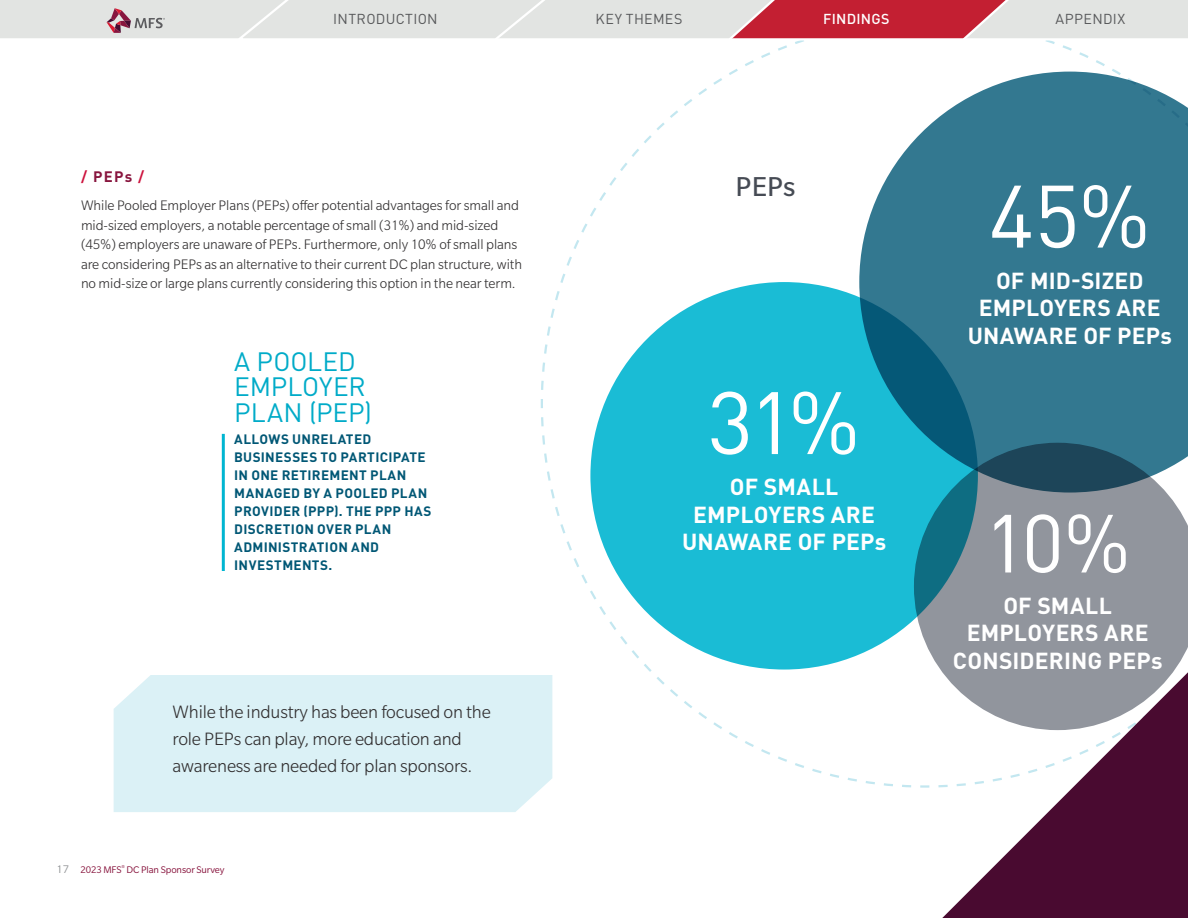
<style>
.page{position:relative;width:1188px;height:918px;background:#fff}
.page>*{position:absolute;margin:0;border:0;box-sizing:border-box;transform-origin:0 0}
.t1{font:87px "DINOT";color:#fff}
.t2{font:81px "DINOT";color:#fff}
.t3{font:29.85px "Slate Std";color:#464b54}
.t4{font:26.25px/25.5px "DINOT";color:#00abc8}
.t5{font:700 22.95px/27.5px "DINOT";letter-spacing:.005em;color:#fff;text-align:center}
.t6{font:300 19.5px/27px "Slate Std";letter-spacing:-.01em;color:#312f30}
.t7{font:300 15px/19.5px "Slate Std";letter-spacing:-.005em;color:#312f30}
.t8{font:700 15px "DINOT";color:#88153e}
.t9{font:14.25px "DINOT";letter-spacing:.025em;color:#57585a}
.t10{font:500 14.25px "DINOT";letter-spacing:.02em;color:#fff}
.t11{font:700 13.5px/18px "DINOT";letter-spacing:.025em;color:#005775}
.t12{font:10.5px "Slate Std";letter-spacing:-.01em;color:#88153e}
.s1{color:#cd123d}
.s2{font-size:12px;color:#939598}
</style>
<div class="page">
<svg style="left:859px;top:72px;width:329px;height:371px;background:#46859a"></svg>
<svg style="left:590px;top:282px;width:388px;height:388px;background:#19b5ce"></svg>
<svg style="left:914px;top:443px;width:274px;height:229px;background:#748e99"></svg>
<div style="left:114px;top:675px;width:438px;height:137px;background:#dbf1f6"></div>
<svg style="left:942px;top:672px;width:246px;height:246px"></svg>
<hr style="left:222px;top:434px;width:3px;height:137px;background:#00b5d1">
<svg style="left:0;top:0;width:1188px;height:43px;background:#dfc4c6"></svg>
<p class="t9" style="left:333px;top:10px;width:106px">INTRODUCTION</p>
<p class="t9" style="left:596px;top:10px;width:88px">KEY THEMES</p>
<p class="t10" style="left:823px;top:10px;width:68px">FINDINGS</p>
<p class="t9" style="left:1056px;top:10px;width:71px">APPENDIX</p>
<p class="t8" style="left:81px;top:166px;width:65px"><span class="s1">/</span> PEPs <span class="s1">/</span></p>
<p class="t7" style="left:81px;top:195px;width:443px">While Pooled Employer Plans (PEPs) offer potential advantages for small and mid-sized employers, a notable percentage of small (31%) and mid-sized (45%) employers are unaware of PEPs. Furthermore, only 10% of small plans are considering PEPs as an alternative to their current DC plan structure, with no mid-size or large plans currently considering this option in the near term.</p>
<h3 class="t4" style="left:234px;top:348px;width:139px">A POOLED<br>EMPLOYER<br>PLAN (PEP)</h3>
<p class="t11" style="left:234px;top:430px;width:199px">ALLOWS UNRELATED<br>BUSINESSES TO PARTICIPATE<br>IN ONE RETIREMENT PLAN<br>MANAGED BY A POOLED PLAN<br>PROVIDER (PPP). THE PPP HAS<br>DISCRETION OVER PLAN<br>ADMINISTRATION AND<br>INVESTMENTS.</p>
<h3 class="t6" style="left:173px;top:698px;width:320px">While the industry has been focused on the role PEPs can play, more education and awareness are needed for plan sponsors.</h3>
<p class="t12" style="left:57px;top:864px;width:169px"><span class="s2">17</span> 2023 MFS<sup>®</sup> DC Plan Sponsor Survey</p>
<h3 class="t3" style="left:736px;top:171px;width:61px">PEPs</h3>
<h1 class="t1" style="left:708px;top:368px;width:154px">31%</h1>
<h3 class="t5" style="left:682px;top:473px;width:206px">OF SMALL<br>EMPLOYERS ARE<br>UNAWARE OF PEPs</h3>
<h1 class="t1" style="left:989px;top:162px;width:163px">45%</h1>
<h3 class="t5" style="left:968px;top:266px;width:206px">OF MID-SIZED<br>EMPLOYERS ARE<br>UNAWARE OF PEPs</h3>
<h2 class="t2" style="left:984px;top:493px;width:148px">10%</h2>
<h3 class="t5" style="left:953px;top:591px;width:211px">OF SMALL<br>EMPLOYERS ARE<br>CONSIDERING PEPs</h3>
</div>
